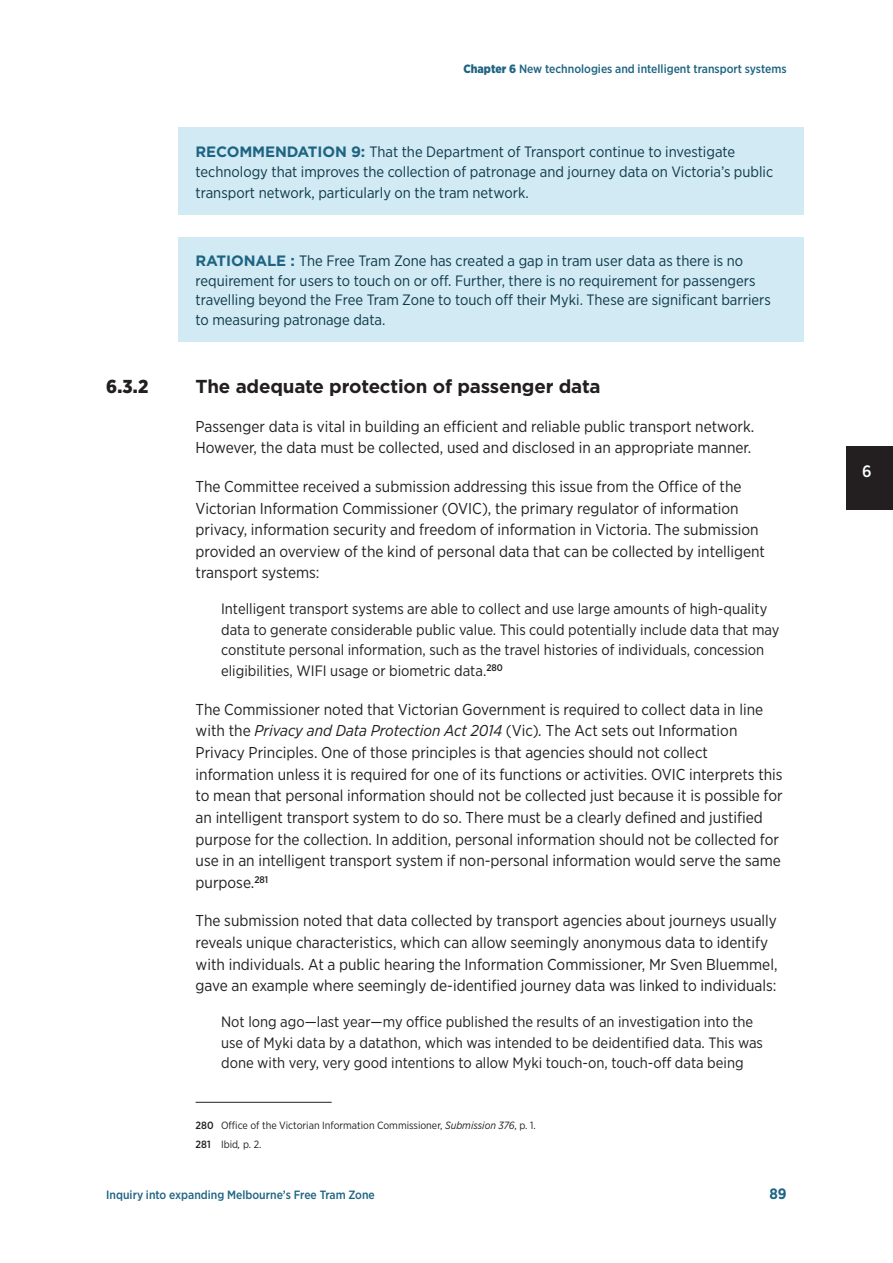
<style>
.page{position:relative;width:893px;height:1263px;background:#fff}
.page>*{position:absolute;margin:0;border:0;box-sizing:border-box;transform-origin:0 0}
.t1{font:700 18.75px "Gotham";letter-spacing:-.01em;color:#231f20}
.t2{font:900 18.75px "Gotham Narrow";color:#231f20}
.t3{font:500 16.5px "Gotham Narrow";color:#fff}
.Body{font:15.75px/21.6px "Gotham Narrow";color:#231f20}
.t4{font:15px/20.7px "Gotham Narrow";color:#231f20}
.Rationale{font:15px/19.5px "Gotham Narrow";color:#0e394b}
.t5{font:700 15px "Gotham";color:#1e6482}
.t6{font:700 15px "Gotham Narrow";color:#1e6482}
.t7{font:500 12px "Gotham Narrow";color:#1e6482}
.Footnote{font:10.5px "Gotham Narrow";color:#231f20}
.s1{font-weight:900}
.s2{font-family:"Gotham";font-weight:700;color:#1e6482}
.s3{font-style:italic}
.s4{font-weight:500}
</style>
<div class="page">
<div style="left:846px;top:446px;width:47px;height:64px;background:#231f20"></div>
<div style="left:179px;top:128px;width:625px;height:87px;background:#d1eaf3"></div>
<div style="left:179px;top:237px;width:625px;height:105px;background:#d1eaf3"></div>
<hr style="left:196px;top:1102px;width:136px;height:1px;background:#231f20">
<p class="t7" style="left:463px;top:62px;width:325px"><span class="s1">Chapter 6</span> New technologies and intelligent transport systems</p>
<p class="Rationale" style="left:196px;top:141px;width:579px;line-height:20.7px;text-indent:155px"><span class="s2">9:</span> That the Department of Transport continue to investigate technology that improves the collection of patronage and journey data on Victoria’s public transport network, particularly on the tram network.</p>
<p class="t5" style="left:196px;top:141px;width:23px">Recommendation</p>
<p class="Rationale" style="left:196px;top:251px;width:577px"><span class="s2">RATIONALE :</span> The Free Tram Zone has created a gap in tram user data as there is no requirement for users to touch on or off. Further, there is no requirement for passengers travelling beyond the Free Tram Zone to touch off their Myki. These are significant barriers to measuring patronage data.</p>
<p class="t2" style="left:106px;top:374px;width:44px">6.3.2</p>
<p class="t1" style="left:196px;top:374px;width:407px">The adequate protection of passenger data</p>
<p class="Body" style="left:196px;top:415px;width:560px">Passenger data is vital in building an efficient and reliable public transport network.<br>However, the data must be collected, used and disclosed in an appropriate manner.</p>
<p class="Body" style="left:196px;top:475px;width:571px">The Committee received a submission addressing this issue from the Office of the Victorian Information Commissioner (OVIC), the primary regulator of information privacy, information security and freedom of information in Victoria. The submission provided an overview of the kind of personal data that can be collected by intelligent transport systems:</p>
<p class="t4" style="left:221px;top:598px;width:560px">Intelligent transport systems are able to collect and use large amounts of high‑quality data to generate considerable public value. This could potentially include data that may constitute personal information, such as the travel histories of individuals, concession eligibilities, WIFI usage or biometric data.<sup>280</sup></p>
<p class="Body" style="left:196px;top:698px;width:589px">The Commissioner noted that Victorian Government is required to collect data in line with the <span class="s3">Privacy and Data Protection Act 2014</span> (Vic)<span class="s3">.</span> The Act sets out Information Privacy Principles. One of those principles is that agencies should not collect information unless it is required for one of its functions or activities. OVIC interprets this to mean that personal information should not be collected just because it is possible for an intelligent transport system to do so. There must be a clearly defined and justified purpose for the collection. In addition, personal information should not be collected for use in an intelligent transport system if non‑personal information would serve the same purpose.<sup>281</sup></p>
<p class="Body" style="left:196px;top:910px;width:583px">The submission noted that data collected by transport agencies about journeys usually reveals unique characteristics, which can allow seemingly anonymous data to identify with individuals. At a public hearing the Information Commissioner, Mr Sven Bluemmel, gave an example where seemingly de‑identified journey data was linked to individuals:</p>
<p class="t4" style="left:221px;top:1011px;width:543px">Not long ago—last year—my office published the results of an investigation into the use of Myki data by a datathon, which was intended to be deidentified data. This was done with very, very good intentions to allow Myki touch‑on, touch‑off data being</p>
<p class="Footnote" style="left:196px;top:1119px;width:342px"><span class="s4">280</span> Office of the Victorian Information Commissioner, <span class="s3">Submission 376</span>, p. 1.</p>
<p class="Footnote" style="left:196px;top:1138px;width:67px"><span class="s4">281</span> Ibid<span class="s3">,</span> p. 2.</p>
<p class="t7" style="left:106px;top:1187px;width:270px">Inquiry into expanding Melbourne’s Free Tram Zone</p>
<p class="t6" style="left:769px;top:1184px;width:19px">89</p>
<p class="t3" style="left:862px;top:460px;width:11px">6</p>
</div>
